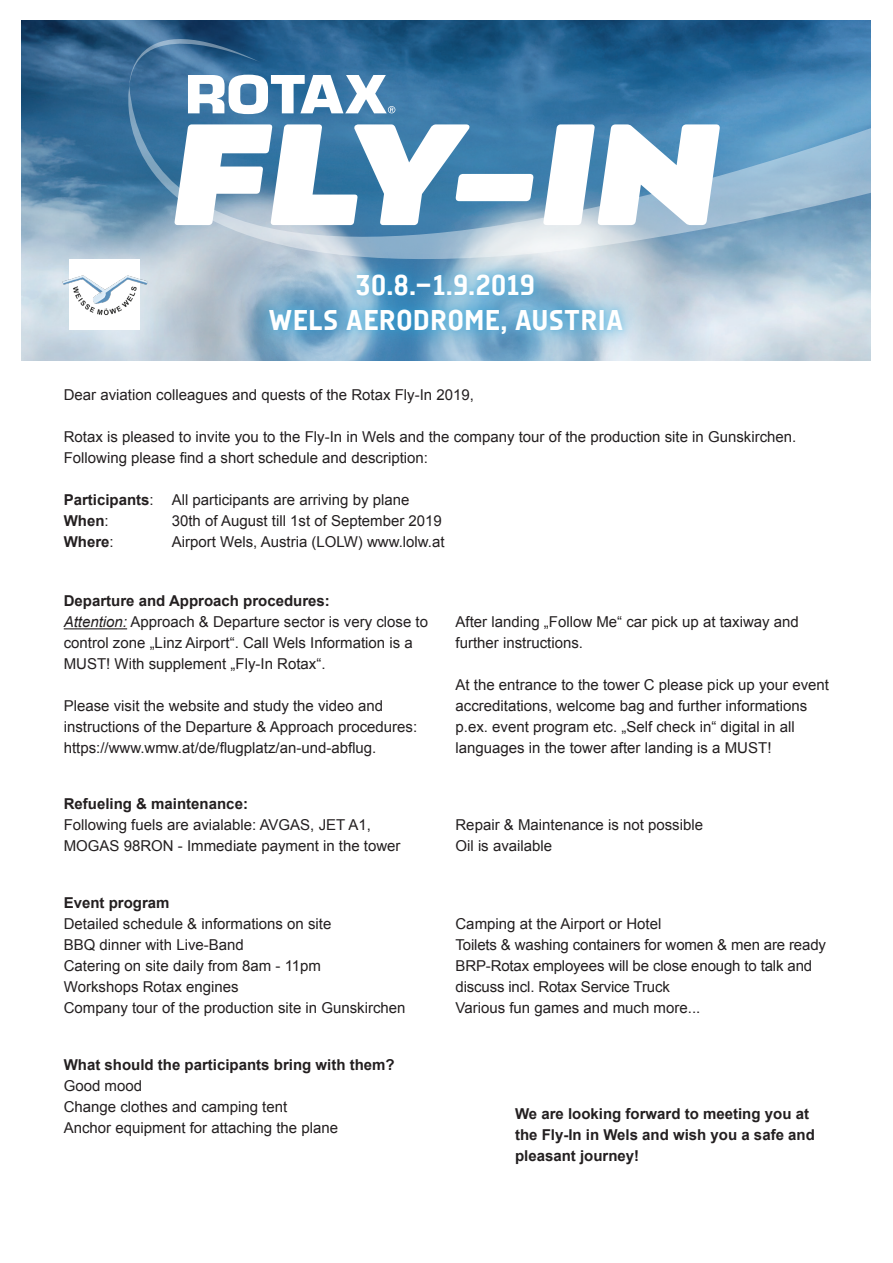
<style>
.page{position:relative;width:893px;height:1263px;background:#fff}
.page>*{position:absolute;margin:0;border:0;box-sizing:border-box;transform-origin:0 0}
.t1{font:italic 900 165px "Migrena Grotesque";color:#fff}
.t2{font:29.1px "Audimat 3000 Mi gras";letter-spacing:.015em;color:#fff}
.t3{font:15px/21px "Arial";color:#231f20}
.t4{font:700 15px/21px "Arial";color:#231f20}
.s1{font-weight:700}
.s2{font-weight:400}
.s3{font-style:italic}
</style>
<div class="page">
<img style="left:21px;top:20px;width:849px;height:340px">
<svg style="left:110px;top:66px;width:761px;height:293px;background:#739fbf"></svg>
<svg style="left:128px;top:38px;width:267px;height:76px"></svg>
<div style="left:70px;top:259px;width:70px;height:70px;background:#fff"></div>
<img style="left:59px;top:272px;width:92px;height:46px">
<svg style="left:247px;top:252px;width:397px;height:102px;background:#a0bdd3"></svg>
<div style="left:262px;top:268px;width:368px;height:73px;background:#27a8e0;opacity:.19"></div>
<hr style="left:64px;top:628px;width:63px;height:1px;background:#231f20">
<p class="t1" style="left:175px;top:69px;width:543px">FLY-IN</p>
<p class="t2" style="left:356px;top:267px;width:181px">30.8.–1.9.2019</p>
<p class="t2" style="left:268px;top:302px;width:356px">WELS AERODROME, AUSTRIA</p>
<p class="t3" style="left:64px;top:384px;width:412px">Dear aviation colleagues and quests of the Rotax Fly-In 2019,</p>
<p class="t3" style="left:64px;top:426px;width:734px">Rotax is pleased to invite you to the Fly-In in Wels and the company tour of the production site in Gunskirchen.</p>
<p class="t3" style="left:64px;top:447px;width:366px">Following please find a short schedule and description:</p>
<p class="t3" style="left:64px;top:489px;width:347px"><span class="s1">Participants</span>: All participants are arriving by plane</p>
<p class="t4" style="left:64px;top:511px;width:46px">When<span class="s2">:</span></p>
<p class="t3" style="left:172px;top:510px;width:272px">30th of August till 1st of September 2019</p>
<p class="t4" style="left:64px;top:532px;width:52px">Where<span class="s2">:</span></p>
<p class="t3" style="left:172px;top:531px;width:274px">Airport Wels, Austria (LOLW) www.lolw.at</p>
<p class="t4" style="left:64px;top:591px;width:268px">Departure and Approach procedures:</p>
<p class="t3" style="left:64px;top:612px;width:366px"><span class="s3">Attention:</span> Approach &amp; Departure sector is very close to control zone „Linz Airport“. Call Wels Information is a<br>MUST! With supplement „Fly-In Rotax“.</p>
<p class="t3" style="left:64px;top:696px;width:321px">Please visit the website and study the video and</p>
<p class="t3" style="left:64px;top:717px;width:355px">instructions of the Departure &amp; Approach procedures:</p>
<p class="t3" style="left:64px;top:738px;width:314px">https://www.wmw.at/de/flugplatz/an-und-abflug.</p>
<p class="t4" style="left:64px;top:794px;width:186px">Refueling &amp; maintenance:</p>
<p class="t3" style="left:64px;top:814px;width:309px">Following fuels are avialable: AVGAS, JET A1,</p>
<p class="t3" style="left:64px;top:835px;width:338px">MOGAS 98RON - Immediate payment in the tower</p>
<p class="t4" style="left:64px;top:892px;width:107px">Event program</p>
<p class="t3" style="left:64px;top:913px;width:269px">Detailed schedule &amp; informations on site</p>
<p class="t3" style="left:64px;top:934px;width:182px">BBQ dinner with Live-Band</p>
<p class="t3" style="left:64px;top:955px;width:259px">Catering on site daily from 8am - 11pm</p>
<p class="t3" style="left:64px;top:976px;width:176px">Workshops Rotax engines</p>
<p class="t3" style="left:64px;top:997px;width:343px">Company tour of the production site in Gunskirchen</p>
<p class="t4" style="left:64px;top:1054px;width:332px">What should the participants bring with them?</p>
<p class="t3" style="left:64px;top:1075px;width:80px">Good mood</p>
<p class="t3" style="left:64px;top:1096px;width:225px">Change clothes and camping tent</p>
<p class="t3" style="left:64px;top:1117px;width:276px">Anchor equipment for attaching the plane</p>
<p class="t3" style="left:455px;top:612px;width:345px">After landing „Follow Me“ car pick up at taxiway and further instructions.</p>
<p class="t3" style="left:455px;top:675px;width:375px">At the entrance to the tower C please pick up your event accreditations, welcome bag and further informations p.ex. event program etc. „Self check in“ digital in all languages in the tower after landing is a MUST!</p>
<p class="t3" style="left:455px;top:814px;width:249px">Repair &amp; Maintenance is not possible</p>
<p class="t3" style="left:455px;top:835px;width:98px">Oil is available</p>
<p class="t3" style="left:455px;top:913px;width:207px">Camping at the Airport or Hotel</p>
<p class="t3" style="left:455px;top:934px;width:372px">Toilets &amp; washing containers for women &amp; men are ready<br>BRP-Rotax employees will be close enough to talk and discuss incl. Rotax Service Truck</p>
<p class="t3" style="left:455px;top:997px;width:246px">Various fun games and much more...</p>
<p class="t4" style="left:515px;top:1103px;width:301px">We are looking forward to meeting you at the Fly-In in Wels and wish you a safe and</p>
<p class="t4" style="left:515px;top:1145px;width:126px">pleasant journey!</p>
</div>
